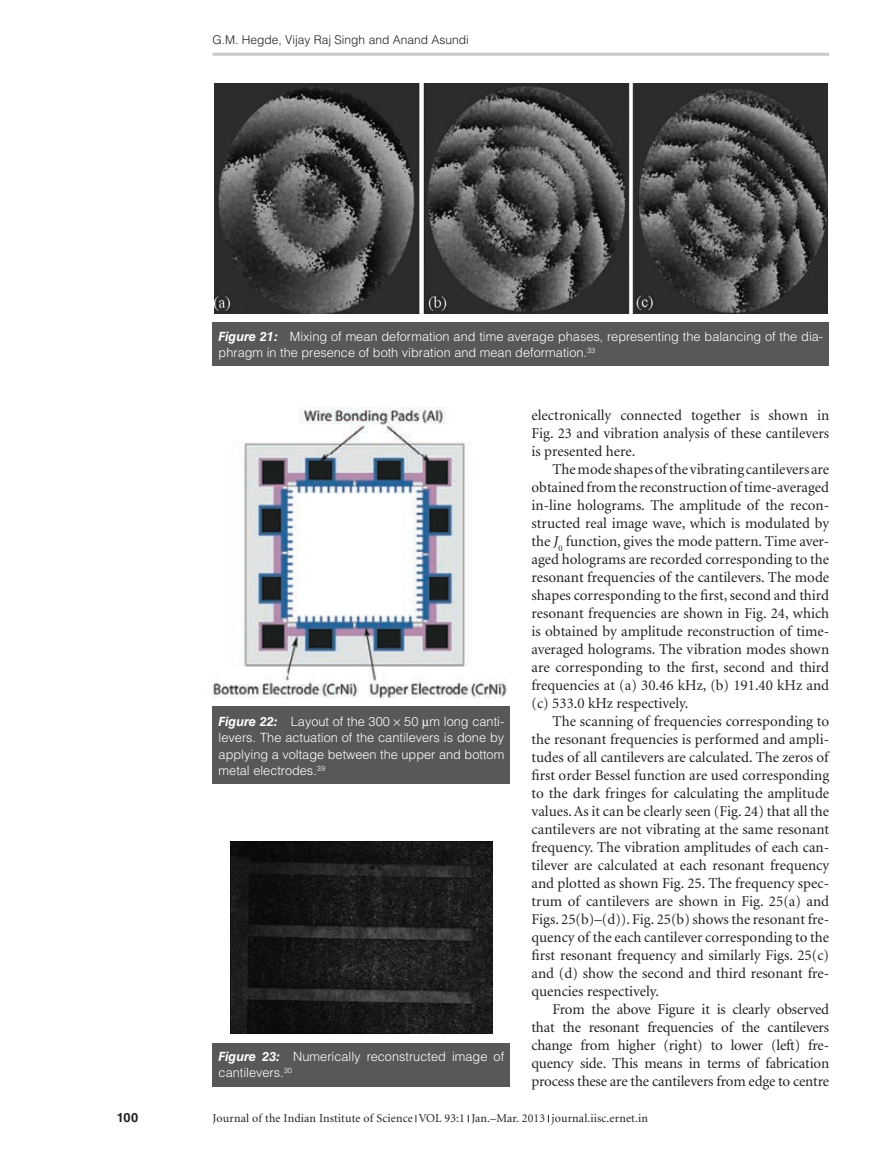
<style>
.page{position:relative;width:893px;height:1174px;background:#fff}
.page>*{position:absolute;margin:0;border:0;box-sizing:border-box;transform-origin:0 0}
.t1{font:15px/18px "Minion";color:#231f20;text-align:justify}
.t2{font:300 12.75px/16.5px "Helvetica LT Std";color:#fff}
.t3{font:700 12.75px "Helvetica LT Std";color:#231f20}
.t4{font:12px "Minion";letter-spacing:.01em;color:#231f20}
.t5{font:300 12px "Helvetica LT Std";color:#231f20}
.s1{font-weight:700;font-style:italic}
.s2{font-style:italic}
</style>
<div class="page">
<hr style="left:213px;top:53px;width:616px;height:3px;background:#c7c8ca">
<div style="left:213px;top:322px;width:616px;height:44px;background:#57585a"></div>
<img style="left:215px;top:84px;width:612px;height:229px">
<div style="left:213px;top:706px;width:297px;height:78px;background:#57585a"></div>
<img style="left:213px;top:407px;width:294px;height:290px">
<div style="left:213px;top:1042px;width:297px;height:44px;background:#57585a"></div>
<img style="left:230px;top:841px;width:263px;height:192px">
<p class="t5" style="left:213px;top:32px;width:258px">G.M. Hegde, Vijay Raj Singh and Anand Asundi</p>
<p class="t2" style="left:219px;top:327px;width:606px"><span class="s1">Figure 21:</span> Mixing of mean deformation and time average phases, representing the balancing of the dia&shy;phragm in the presence of both vibration and mean deformation.<sup>33</sup></p>
<p class="t2" style="left:219px;top:712px;width:287px;text-align:justify"><span class="s1">Figure 22:</span> Layout of the 300 50 m long canti&shy;levers. The actuation of the cantilevers is done by applying a voltage between the upper and bottom metal electrodes.<sup>39</sup></p>
<p class="t2" style="left:219px;top:1048px;width:287px"><span class="s1">Figure 23:</span> Numerically reconstructed image of cantilevers.<sup>30</sup></p>
<p class="t1" style="left:531px;top:407px;width:299px">electronically connected together is shown in Fig. 23 and vibration analysis of these cantilevers is presented here.</p>
<p class="t1" style="left:531px;top:461px;width:299px;text-indent:21px">The mode shapes of the vibrating cantilevers are obtained from the reconstruction of time-averaged in-line holograms. The amplitude of the recon&shy;structed real image wave, which is modulated by the <span class="s2">J</span><sub>0</sub> function, gives the mode pattern. Time aver&shy;aged holograms are recorded corresponding to the resonant frequencies of the cantilevers. The mode shapes corresponding to the first, second and third resonant frequencies are shown in Fig. 24, which is obtained by amplitude reconstruction of time&shy;averaged holograms. The vibration modes shown are corresponding to the first, second and third frequencies at (a) 30.46 kHz, (b) 191.40 kHz and (c) 533.0 kHz respectively.</p>
<p class="t1" style="left:531px;top:713px;width:299px;text-indent:21px">The scanning of frequencies corresponding to the resonant frequencies is performed and ampli&shy;tudes of all cantilevers are calculated. The zeros of first order Bessel function are used corresponding to the dark fringes for calculating the amplitude values. As it can be clearly seen (Fig. 24) that all the cantilevers are not vibrating at the same resonant frequency. The vibration amplitudes of each can&shy;tilever are calculated at each resonant frequency and plotted as shown Fig. 25. The frequency spec&shy;trum of cantilevers are shown in Fig. 25(a) and Figs. 25(b)–(d)). Fig. 25(b) shows the resonant fre&shy;quency of the each cantilever corresponding to the first resonant frequency and similarly Figs. 25(c) and (d) show the second and third resonant fre&shy;quencies respectively.</p>
<p class="t1" style="left:531px;top:1001px;width:299px;text-indent:21px">From the above Figure it is clearly observed that the resonant frequencies of the cantilevers change from higher (right) to lower (left) fre&shy;quency side. This means in terms of fabrication process these are the cantilevers from edge to centre</p>
<p class="t3" style="left:117px;top:1110px;width:23px">100</p>
<p class="t4" style="left:213px;top:1112px;width:437px">Journal of the Indian Institute of Science VOL 93:1 Jan.–Mar. 2013 journal.iisc.ernet.in</p>
</div>
